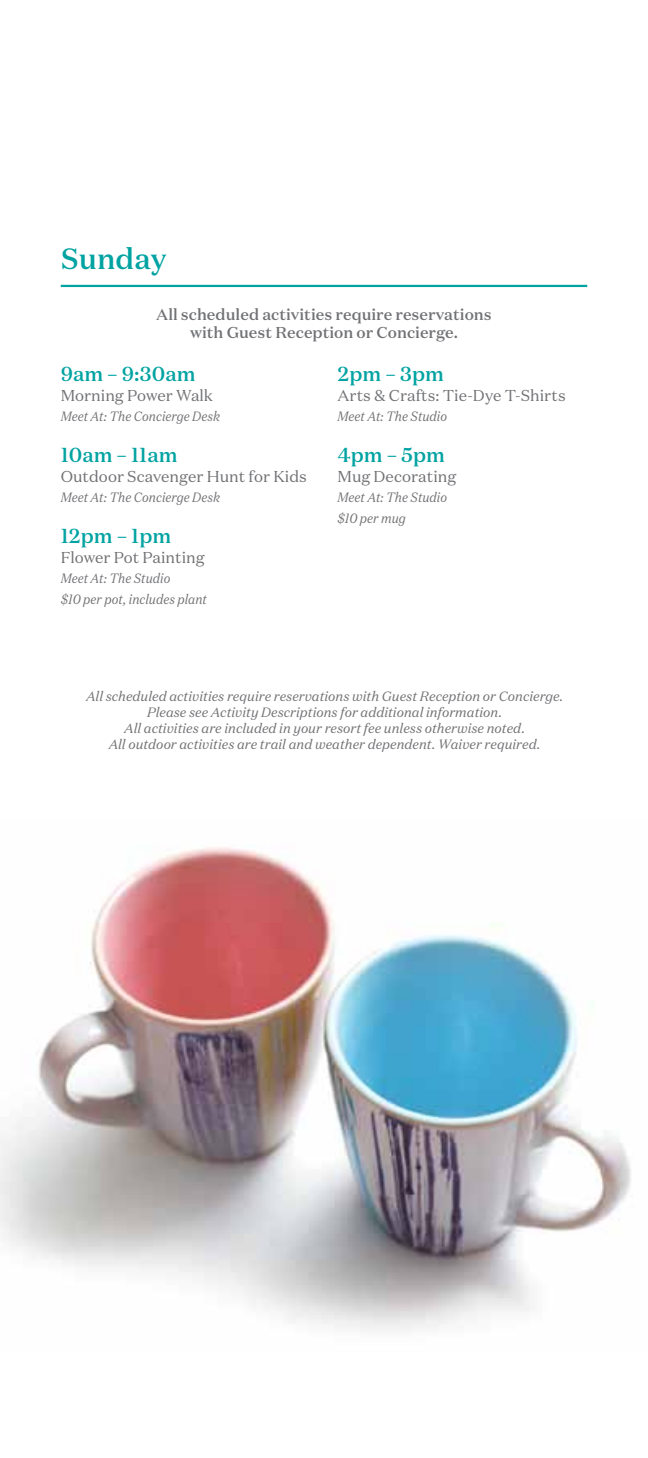
<style>
.page{position:relative;width:648px;height:1458px;background:#fff}
.page>*{position:absolute;margin:0;border:0;box-sizing:border-box;transform-origin:0 0}
.t1{font:500 29.25px "Domaine Text";color:#00a3a2}
.t2{font:500 20.25px "Domaine Text";color:#00a3a2}
.t3{font:15.75px "Domaine Text";color:#717275}
.t4{font:500 15.75px/18px "Domaine Text";color:#717275;text-align:center}
.t5{font:italic 13.5px/16.2px "Domaine Text";color:#717275;text-align:center}
.t6{font:italic 13.5px/20.2px "Domaine Text";color:#717275;scale:.9 1}
</style>
<div class="page">
<img style="left:0;top:847px;width:631px;height:484px">
<hr style="left:61px;top:285px;width:526px;height:2px;background:#00a3a2">
<h1 class="t1" style="left:61px;top:240px;width:107px">Sunday</h1>
<p class="t4" style="left:156px;top:305px;width:337px">All scheduled activities require reservations with Guest Reception or Concierge.</p>
<h2 class="t2" style="left:61px;top:361px;width:136px">9am – 9:30am</h2>
<p class="t3" style="left:61px;top:386px;width:154px">Morning Power Walk</p>
<p class="t6" style="left:61px;top:406px;width:179px">Meet At: The Concierge Desk</p>
<h2 class="t2" style="left:61px;top:442px;width:118px">10am – 11am</h2>
<p class="t3" style="left:61px;top:467px;width:248px">Outdoor Scavenger Hunt for Kids</p>
<p class="t6" style="left:61px;top:487px;width:179px">Meet At: The Concierge Desk</p>
<h2 class="t2" style="left:61px;top:523px;width:112px">12pm – 1pm</h2>
<p class="t3" style="left:61px;top:548px;width:146px">Flower Pot Painting</p>
<p class="t6" style="left:61px;top:568px;width:164px">Meet At: The Studio<br>$10 per pot, includes plant</p>
<h2 class="t2" style="left:338px;top:361px;width:108px">2pm – 3pm</h2>
<p class="t3" style="left:338px;top:386px;width:230px">Arts &amp; Crafts: Tie-Dye T-Shirts</p>
<p class="t6" style="left:338px;top:406px;width:123px">Meet At: The Studio</p>
<h2 class="t2" style="left:338px;top:442px;width:109px">4pm – 5pm</h2>
<p class="t3" style="left:338px;top:467px;width:120px">Mug Decorating</p>
<p class="t6" style="left:338px;top:487px;width:123px">Meet At: The Studio $10 per mug</p>
<p class="t5" style="left:86px;top:688px;width:479px">All scheduled activities require reservations with Guest Reception or Concierge.<br>Please see Activity Descriptions for additional information.<br>All activities are included in your resort fee unless otherwise noted.<br>All outdoor activities are trail and weather dependent. Waiver required.</p>
</div>
